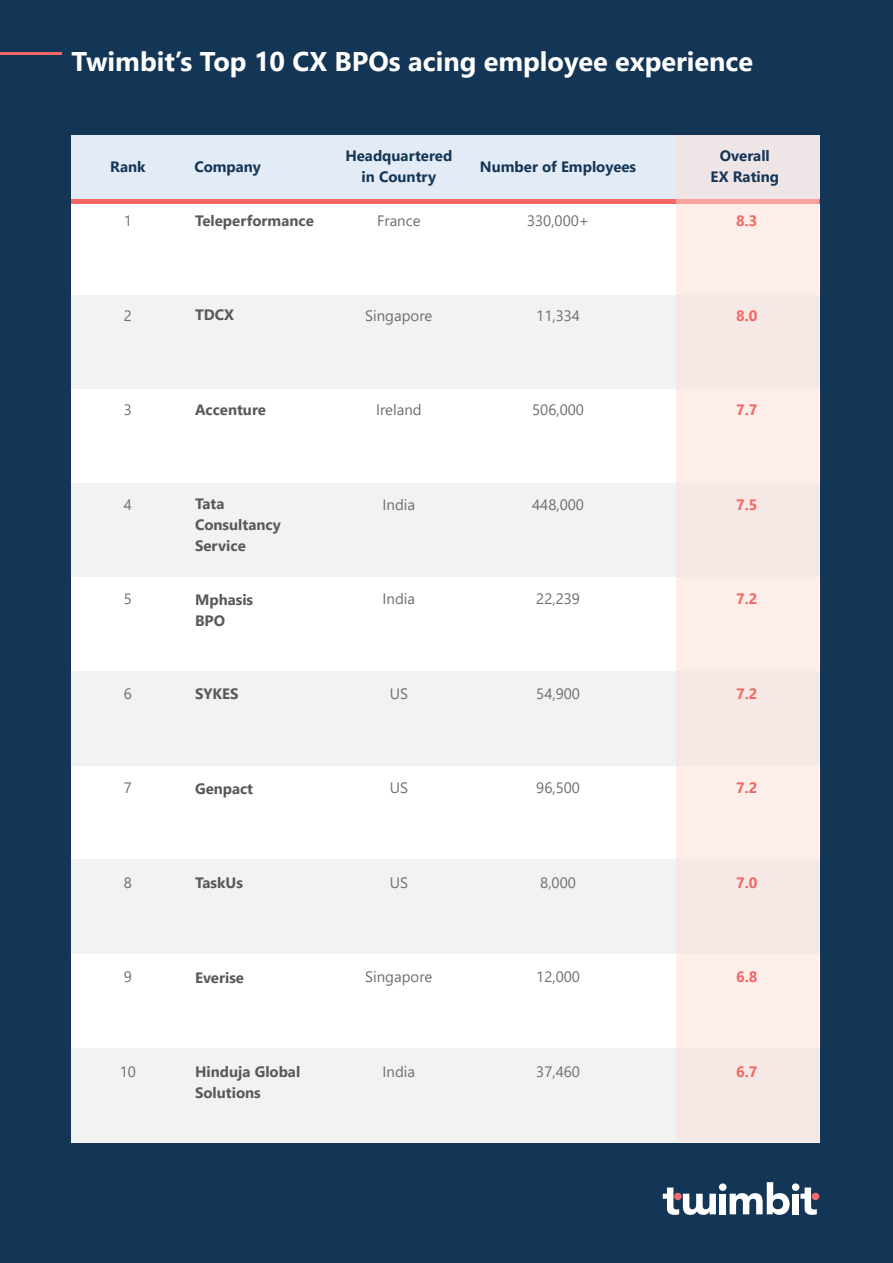
<style>
.page{position:relative;width:893px;height:1263px;background:#143656}
.page>*{position:absolute;margin:0;border:0;box-sizing:border-box;transform-origin:0 0}
.t1{font:700 27px "Segoe UI";color:#fff}
.t2{font:15px "Segoe UI";color:#6d6e71}
.t3{font:700 15px/21px "Segoe UI";color:#58595b}
.t4{font:700 15px/21px "Segoe UI";color:#143656;text-align:center}
.t5{font:700 15px "Segoe UI";color:#f26865}
</style>
<div class="page">
<hr style="left:0;top:53px;width:62px;height:2px;background:#f26865">
<div style="left:71px;top:135px;width:748px;height:66px;background:#e3ebf7"></div>
<div style="left:71px;top:201px;width:748px;height:94px;background:#fff"></div>
<div style="left:71px;top:295px;width:748px;height:95px;background:#f1f2f2"></div>
<div style="left:71px;top:390px;width:748px;height:94px;background:#fff"></div>
<div style="left:71px;top:766px;width:748px;height:94px;background:#fff"></div>
<div style="left:71px;top:484px;width:748px;height:94px;background:#f1f2f2"></div>
<div style="left:71px;top:578px;width:748px;height:94px;background:#fff"></div>
<div style="left:71px;top:672px;width:748px;height:94px;background:#f1f2f2"></div>
<div style="left:71px;top:860px;width:748px;height:94px;background:#f1f2f2"></div>
<div style="left:71px;top:954px;width:748px;height:94px;background:#fff"></div>
<div style="left:71px;top:1048px;width:748px;height:94px;background:#f1f2f2"></div>
<hr style="left:71px;top:199px;width:748px;height:4px;background:#f26865">
<div style="left:677px;top:135px;width:142px;height:1007px;background:#f6e8e6"></div>
<svg style="left:663px;top:1182px;width:154px;height:33px"></svg>
<div style="left:812px;top:1193px;width:7px;height:7px;background:#f26b6f;border-radius:50%"></div>
<h1 class="t1" style="left:72px;top:36px;width:683px">Twimbit’s Top 10 CX BPOs acing employee experience</h1>
<p class="t4" style="left:110px;top:155px;width:37px">Rank</p>
<p class="t2" style="left:124px;top:207px;width:10px">1</p>
<p class="t4" style="left:194px;top:155px;width:68px">Company</p>
<p class="t3" style="left:195px;top:209px;width:120px">Teleperformance</p>
<p class="t4" style="left:345px;top:144px;width:109px">Headquartered in Country</p>
<p class="t4" style="left:480px;top:155px;width:158px">Number of Employees</p>
<p class="t2" style="left:527px;top:207px;width:64px">330,000+</p>
<p class="t2" style="left:377px;top:207px;width:45px">France</p>
<p class="t4" style="left:711px;top:144px;width:70px">Overall<br>EX Rating</p>
<p class="t5" style="left:736px;top:207px;width:23px">8.3</p>
<p class="t2" style="left:124px;top:301px;width:10px">2</p>
<p class="t3" style="left:195px;top:303px;width:41px">TDCX</p>
<p class="t2" style="left:365px;top:301px;width:69px">Singapore</p>
<p class="t2" style="left:536px;top:301px;width:45px">11,334</p>
<p class="t5" style="left:736px;top:301px;width:23px">8.0</p>
<p class="t2" style="left:124px;top:396px;width:10px">3</p>
<p class="t3" style="left:195px;top:398px;width:73px">Accenture</p>
<p class="t2" style="left:376px;top:396px;width:47px">Ireland</p>
<p class="t2" style="left:532px;top:396px;width:53px">506,000</p>
<p class="t5" style="left:736px;top:396px;width:23px">7.7</p>
<p class="t2" style="left:124px;top:490px;width:10px">4</p>
<p class="t3" style="left:195px;top:492px;width:87px">Tata<br>Consultancy<br>Service</p>
<p class="t2" style="left:383px;top:490px;width:34px">India</p>
<p class="t2" style="left:532px;top:490px;width:53px">448,000</p>
<p class="t5" style="left:736px;top:490px;width:23px">7.5</p>
<p class="t2" style="left:124px;top:585px;width:10px">5</p>
<p class="t3" style="left:195px;top:588px;width:60px">Mphasis<br>BPO</p>
<p class="t2" style="left:383px;top:585px;width:34px">India</p>
<p class="t2" style="left:536px;top:585px;width:45px">22,239</p>
<p class="t5" style="left:736px;top:585px;width:23px">7.2</p>
<p class="t2" style="left:124px;top:679px;width:10px">6</p>
<p class="t3" style="left:195px;top:682px;width:45px">SYKES</p>
<p class="t2" style="left:390px;top:679px;width:20px">US</p>
<p class="t2" style="left:536px;top:679px;width:45px">54,900</p>
<p class="t5" style="left:736px;top:679px;width:23px">7.2</p>
<p class="t2" style="left:124px;top:774px;width:10px">7</p>
<p class="t3" style="left:195px;top:777px;width:60px">Genpact</p>
<p class="t2" style="left:390px;top:774px;width:20px">US</p>
<p class="t2" style="left:536px;top:774px;width:45px">96,500</p>
<p class="t5" style="left:736px;top:774px;width:23px">7.2</p>
<p class="t2" style="left:124px;top:868px;width:10px">8</p>
<p class="t3" style="left:195px;top:871px;width:50px">TaskUs</p>
<p class="t2" style="left:390px;top:868px;width:20px">US</p>
<p class="t2" style="left:540px;top:868px;width:37px">8,000</p>
<p class="t5" style="left:736px;top:868px;width:23px">7.0</p>
<p class="t2" style="left:124px;top:963px;width:10px">9</p>
<p class="t3" style="left:195px;top:966px;width:51px">Everise</p>
<p class="t2" style="left:365px;top:963px;width:69px">Singapore</p>
<p class="t2" style="left:536px;top:963px;width:45px">12,000</p>
<p class="t5" style="left:736px;top:963px;width:23px">6.8</p>
<p class="t2" style="left:120px;top:1057px;width:18px">10</p>
<p class="t3" style="left:195px;top:1060px;width:107px">Hinduja Global<br>Solutions</p>
<p class="t2" style="left:383px;top:1057px;width:34px">India</p>
<p class="t2" style="left:536px;top:1057px;width:45px">37,460</p>
<p class="t5" style="left:736px;top:1057px;width:23px">6.7</p>
</div>
